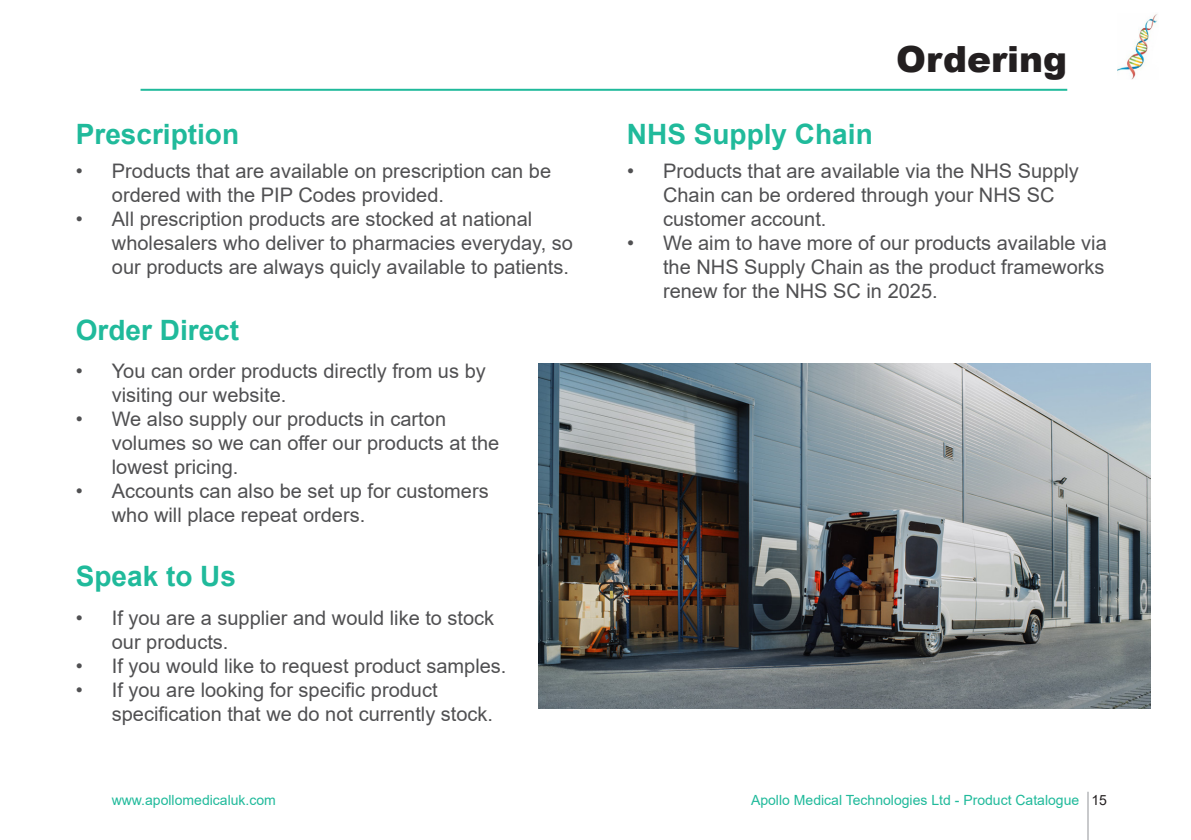
<style>
.page{position:relative;width:1191px;height:840px;background:#fff}
.page>*{position:absolute;margin:0;border:0;box-sizing:border-box;transform-origin:0 0}
.Subtitle_1{font:900 36px "Arial";color:#231f20}
.Subtitle_3_Gradient{font:700 28px "Arial";color:#20ba9b}
.t1{font:20px/24px "Arial";color:#505052}
.t2{font:14px "Arial";color:#20ba9b}
.s1{color:#231f20}
</style>
<div class="page">
<hr style="left:1087px;top:791px;width:1px;height:48px;background:#939598">
<img style="left:1117px;top:14px;width:40px;height:65px">
<img style="left:538px;top:363px;width:613px;height:344px">
<hr style="left:141px;top:89px;width:926px;height:2px;background:#20ba9b">
<p class="Subtitle_3_Gradient" style="left:76px;top:114px;width:165px">Prescription</p>
<p class="t1" style="left:112px;top:159px;width:441px;text-indent:-36px">• Products that are available on prescription can be ordered with the PIP Codes provided.</p>
<p class="t1" style="left:112px;top:207px;width:462px;text-indent:-36px">• All prescription products are stocked at national wholesalers who deliver to pharmacies everyday, so our products are always quicly available to patients.</p>
<p class="Subtitle_3_Gradient" style="left:76px;top:310px;width:165px">Order Direct</p>
<p class="t1" style="left:112px;top:358px;width:375px;text-indent:-36px">• You can order products directly from us by visiting our website.</p>
<p class="t1" style="left:112px;top:406px;width:389px;text-indent:-36px">• We also supply our products in carton volumes so we can offer our products at the lowest pricing.</p>
<p class="t1" style="left:112px;top:478px;width:378px;text-indent:-36px">• Accounts can also be set up for customers who will place repeat orders.</p>
<p class="Subtitle_3_Gradient" style="left:76px;top:556px;width:162px">Speak to Us</p>
<p class="t1" style="left:112px;top:605px;width:384px;text-indent:-36px">• If you are a supplier and would like to stock our products.</p>
<p class="t1" style="left:76px;top:653px;width:432px">• If you would like to request product samples.</p>
<p class="t1" style="left:112px;top:677px;width:383px;text-indent:-36px">• If you are looking for specific product specification that we do not currently stock.</p>
<p class="Subtitle_3_Gradient" style="left:627px;top:114px;width:247px">NHS Supply Chain</p>
<p class="Subtitle_1" style="left:896px;top:33px;width:172px">Ordering</p>
<p class="t1" style="left:663px;top:159px;width:417px;text-indent:-36px">• Products that are available via the NHS Supply<br>Chain can be ordered through your NHS SC customer account.</p>
<p class="t1" style="left:663px;top:231px;width:445px;text-align:justify;text-indent:-36px">• We aim to have more of our products available via the NHS Supply Chain as the product frameworks renew for the NHS SC in 2025.</p>
<p class="t2" style="left:112px;top:790px;width:166px">www.apollomedicaluk.com</p>
<p class="t2" style="left:751px;top:790px;width:357px">Apollo Medical Technologies Ltd - Product Catalogue <span class="s1">15</span></p>
</div>
